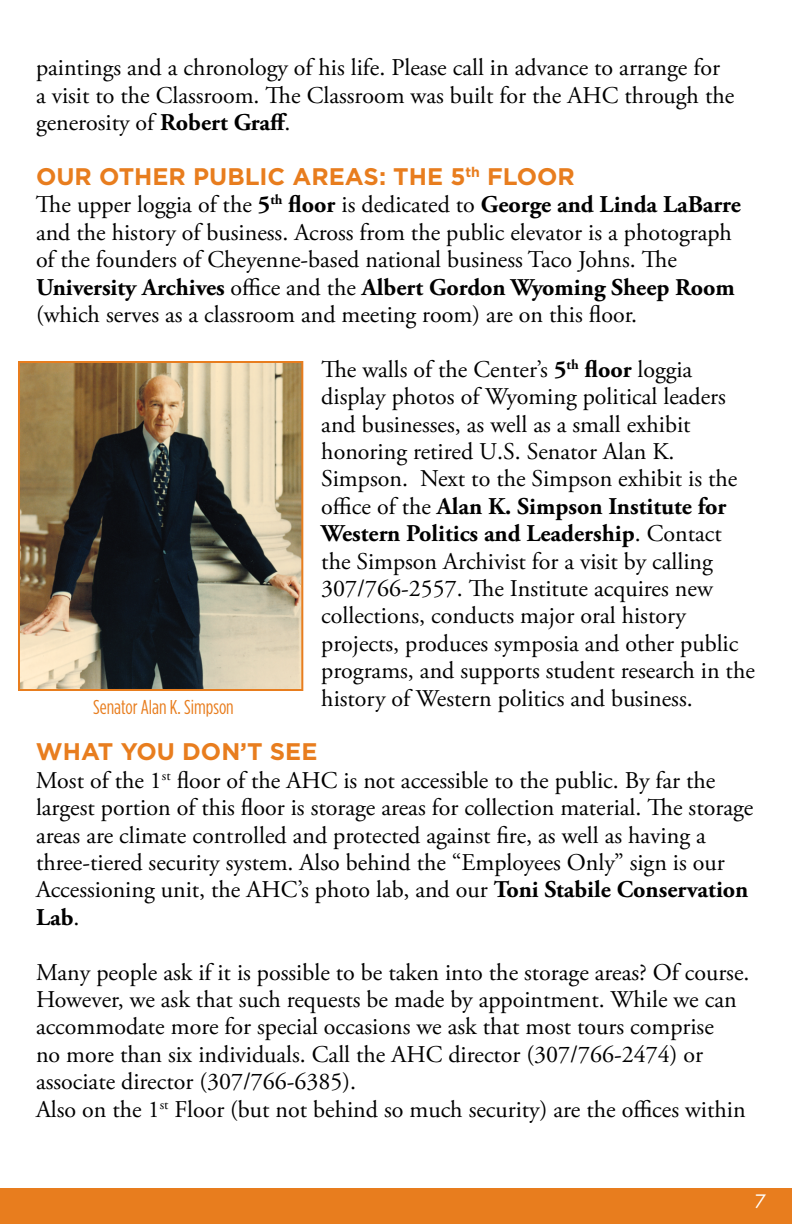
<style>
.page{position:relative;width:792px;height:1224px;background:#fff}
.page>*{position:absolute;margin:0;border:0;box-sizing:border-box;transform-origin:0 0}
.t1{font:24px/27.4px "Adobe Garamond Pro";color:#000}
.t2{font:700 24px "Gotham";color:#e87d1e}
.t3{font:20px "Gotham Condensed";color:#e87d1e}
.t4{font:18px "Futura";color:#fff}
.s1{font-weight:700}
</style>
<div class="page">
<div style="left:0;top:1188px;width:792px;height:36px;background:#e87d1e"></div>
<img style="left:21px;top:364px;width:279px;height:324px">
<div style="left:18px;top:361px;width:285px;height:330px;border:2px solid #e87d1e"></div>
<p class="t1" style="left:36px;top:55px;width:700px">paintings and a chronology of his life. Please call in advance to arrange for a visit to the Classroom. The Classroom was built for the AHC through the generosity of <span class="s1">Robert Graff</span>.</p>
<p class="t2" style="left:36px;top:161px;width:541px">OUR OTHER PUBLIC AREAS: THE 5<sup>th</sup> FLOOR</p>
<p class="t1" style="left:36px;top:192px;width:706px">The upper loggia of the <span class="s1">5</span><sup>th</sup> <span class="s1">floor</span> is dedicated to <span class="s1">George and Linda LaBarre </span>and the history of business. Across from the public elevator is a photograph of the founders of Cheyenne-based national business Taco Johns. The <span class="s1">University Archives</span> office and the <span class="s1">Albert Gordon Wyoming Sheep Room </span>(which serves as a classroom and meeting room) are on this floor.</p>
<p class="t1" style="left:321px;top:356px;width:435px">The walls of the Center’s <span class="s1">5</span><sup>th</sup> <span class="s1">floor</span> loggia display photos of Wyoming political leaders and businesses, as well as a small exhibit honoring retired U.S. Senator Alan K.<br>Simpson. Next to the Simpson exhibit is the office of the <span class="s1">Alan K. Simpson Institute for Western Politics and Leadership</span>. Contact the Simpson Archivist for a visit by calling 307/766-2557. The Institute acquires new collections, conducts major oral history projects, produces symposia and other public programs, and supports student research in the history of Western politics and business.</p>
<p class="t2" style="left:36px;top:736px;width:283px">WHAT YOU DON’T SEE</p>
<p class="t1" style="left:36px;top:767px;width:719px">Most of the 1<sup>st</sup> floor of the AHC is not accessible to the public. By far the largest portion of this floor is storage areas for collection material. The storage areas are climate controlled and protected against fire, as well as having a three-tiered security system. Also behind the “Employees Only” sign is our Accessioning unit, the AHC’s photo lab, and our <span class="s1">Toni Stabile Conservation Lab</span>.</p>
<p class="t1" style="left:36px;top:959px;width:715px">Many people ask if it is possible to be taken into the storage areas? Of course.<br>However, we ask that such requests be made by appointment. While we can accommodate more for special occasions we ask that most tours comprise<br>no more than six individuals. Call the AHC director (307/766-2474) or associate director (307/766-6385).<br>Also on the 1<sup>st</sup> Floor (but not behind so much security) are the offices within</p>
<p class="t3" style="left:93px;top:696px;width:142px">Senator Alan K. Simpson</p>
<p class="t4" style="left:755px;top:1189px;width:13px">7</p>
</div>
